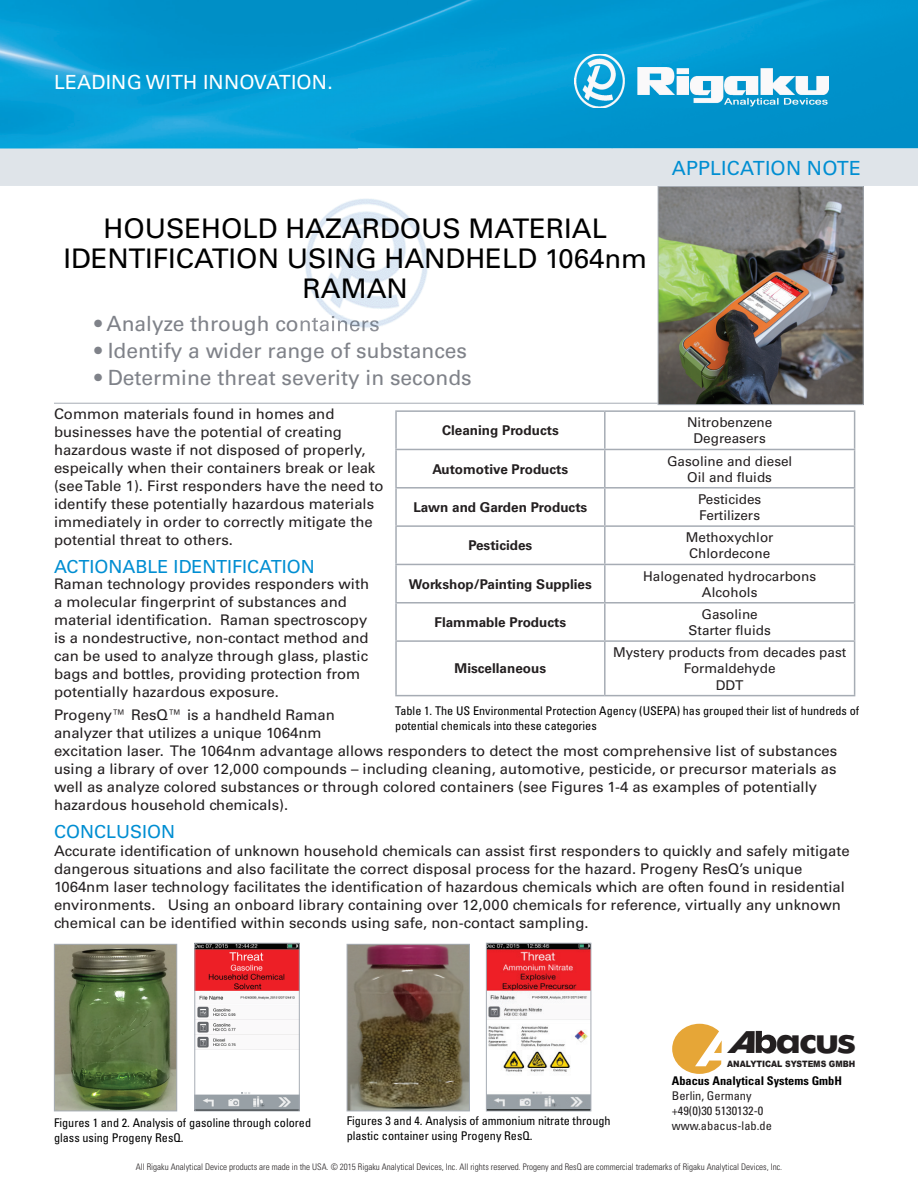
<style>
.page{position:relative;width:918px;height:1188px;background:#fff}
.page>*{position:absolute;margin:0;border:0;box-sizing:border-box;transform-origin:0 0}
.t1{font:500 35.7px "Futura BT";color:#231f20;scale:1.1 1}
.t2{font:italic 900 30.6px "Arial";color:#231f20;scale:1.15 1}
.t3{font:27px/30px "Univers";color:#000;text-align:center}
.t4{font:21px "Univers";color:#7f8289}
.t5{font:19.5px "Univers";letter-spacing:.01em;color:#fff}
.t6{font:19.5px "Univers";letter-spacing:.01em;color:#008ed2}
.t7{font:18px "Univers";color:#008ed2}
.t8{font:14.7px/18px "Univers";color:#231f20}
.t9{font:13.5px/16.2px "Univers";color:#231f20;text-align:center}
.t10{font:700 13.5px "Univers";color:#231f20}
.t11{font:condensed 12px/15px "Univers";color:#000}
.t12{font:condensed 12px/15px "Univers";color:#231f20}
.t13{font:700 condensed 12px "Univers";color:#000}
.t14{font:300 condensed 9px "Univers";color:#231f20}
.t15{font:900 8.85px "Arial";color:#231f20;scale:.88 1}
</style>
<div class="page">
<img style="left:0;top:0;width:612px;height:148px">
<div style="left:612px;top:99px;width:306px;height:49px;background:#0090c9"></div>
<div style="left:816px;top:0;width:102px;height:99px;background:#0093cc"></div>
<img style="left:612px;top:0;width:204px;height:54px">
<img style="left:305px;top:198px;width:123px;height:129px">
<img style="left:300px;top:316px;width:79px;height:16px">
<div style="left:0;top:148px;width:918px;height:38px;background:#dfe4e9"></div>
<hr style="left:54px;top:403px;width:604px;height:1px;background:#a6acb4">
<img style="left:575px;top:54px;width:253px;height:54px">
<img style="left:660px;top:188px;width:202px;height:215px">
<div style="left:658px;top:186px;width:206px;height:219px;border:1px solid #a6acb4"></div>
<img style="left:196px;top:945px;width:102px;height:164px">
<div style="left:194px;top:943px;width:106px;height:168px;border:1px solid #a6acb4"></div>
<hr style="left:854px;top:604px;width:1px;height:36px;background:#a6acb4">
<hr style="left:395px;top:410px;width:210px;height:2px;background:#a6acb4">
<hr style="left:395px;top:412px;width:2px;height:37px;background:#a6acb4">
<hr style="left:395px;top:449px;width:210px;height:1px;background:#a6acb4">
<hr style="left:395px;top:450px;width:2px;height:37px;background:#a6acb4">
<hr style="left:395px;top:487px;width:210px;height:2px;background:#a6acb4">
<hr style="left:395px;top:489px;width:2px;height:36px;background:#a6acb4">
<hr style="left:395px;top:525px;width:210px;height:2px;background:#a6acb4">
<hr style="left:395px;top:527px;width:2px;height:37px;background:#a6acb4">
<hr style="left:395px;top:564px;width:210px;height:1px;background:#a6acb4">
<hr style="left:395px;top:565px;width:2px;height:37px;background:#a6acb4">
<hr style="left:395px;top:602px;width:210px;height:2px;background:#a6acb4">
<hr style="left:395px;top:604px;width:2px;height:36px;background:#a6acb4">
<hr style="left:604px;top:604px;width:2px;height:36px;background:#a6acb4">
<hr style="left:605px;top:640px;width:250px;height:2px;background:#a6acb4">
<hr style="left:854px;top:642px;width:1px;height:53px;background:#a6acb4">
<hr style="left:605px;top:695px;width:250px;height:1px;background:#a6acb4">
<hr style="left:395px;top:640px;width:210px;height:2px;background:#a6acb4">
<hr style="left:395px;top:642px;width:2px;height:53px;background:#a6acb4">
<hr style="left:604px;top:642px;width:2px;height:53px;background:#a6acb4">
<hr style="left:395px;top:695px;width:210px;height:1px;background:#a6acb4">
<hr style="left:605px;top:410px;width:250px;height:2px;background:#a6acb4">
<hr style="left:604px;top:412px;width:2px;height:37px;background:#a6acb4">
<hr style="left:854px;top:412px;width:1px;height:37px;background:#a6acb4">
<hr style="left:605px;top:449px;width:250px;height:1px;background:#a6acb4">
<hr style="left:604px;top:450px;width:2px;height:37px;background:#a6acb4">
<hr style="left:854px;top:450px;width:1px;height:37px;background:#a6acb4">
<hr style="left:605px;top:487px;width:250px;height:2px;background:#a6acb4">
<hr style="left:604px;top:489px;width:2px;height:36px;background:#a6acb4">
<hr style="left:854px;top:489px;width:1px;height:36px;background:#a6acb4">
<hr style="left:605px;top:525px;width:250px;height:2px;background:#a6acb4">
<hr style="left:604px;top:527px;width:2px;height:37px;background:#a6acb4">
<hr style="left:854px;top:527px;width:1px;height:37px;background:#a6acb4">
<hr style="left:605px;top:564px;width:250px;height:1px;background:#a6acb4">
<hr style="left:604px;top:565px;width:2px;height:37px;background:#a6acb4">
<hr style="left:854px;top:565px;width:1px;height:37px;background:#a6acb4">
<hr style="left:605px;top:602px;width:250px;height:2px;background:#a6acb4">
<img style="left:488px;top:945px;width:101px;height:164px">
<div style="left:486px;top:943px;width:105px;height:168px;border:1px solid #a6acb4"></div>
<img style="left:56px;top:946px;width:119px;height:163px">
<div style="left:54px;top:944px;width:123px;height:167px;border:1px solid #a6acb4"></div>
<img style="left:349px;top:946px;width:119px;height:163px">
<div style="left:347px;top:944px;width:123px;height:167px;border:1px solid #a6acb4"></div>
<svg style="left:672px;top:1024px;width:50px;height:50px"></svg>
<svg style="left:756px;top:1031px;width:20px;height:23px"></svg>
<h3 class="t5" style="left:54px;top:70px;width:280px">LEADING WITH INNOVATION.</h3>
<h3 class="t3" style="left:63px;top:214px;width:585px">HOUSEHOLD HAZARDOUS MATERIAL<br>IDENTIFICATION USING HANDHELD 1064nm<br>RAMAN</h3>
<h3 class="t6" style="left:672px;top:156px;width:191px">APPLICATION NOTE</h3>
<h3 class="t4" style="left:94px;top:311px;width:287px">• Analyze through containers</h3>
<h3 class="t4" style="left:94px;top:338px;width:374px">• Identify a wider range of substances</h3>
<h3 class="t4" style="left:94px;top:365px;width:379px">• Determine threat severity in seconds</h3>
<p class="t8" style="left:54px;top:405px;width:331px">Common materials found in homes and businesses have the potential of creating hazardous waste if not disposed of properly, espeically when their containers break or leak (see Table 1). First responders have the need to identify these potentially hazardous materials immediately in order to correctly mitigate the potential threat to others.</p>
<p class="t10" style="left:442px;top:423px;width:118px">Cleaning Products</p>
<p class="t9" style="left:687px;top:414px;width:87px">Nitrobenzene<br>Degreasers</p>
<p class="t10" style="left:433px;top:461px;width:137px">Automotive Products</p>
<p class="t9" style="left:667px;top:453px;width:127px">Gasoline and diesel<br>Oil and fluids</p>
<p class="t10" style="left:413px;top:499px;width:175px">Lawn and Garden Products</p>
<p class="t9" style="left:698px;top:491px;width:65px;text-align:left">Pesticides<br>Fertilizers</p>
<p class="t10" style="left:468px;top:538px;width:65px">Pesticides</p>
<p class="t9" style="left:686px;top:529px;width:89px;text-align:left">Methoxychlor<br>Chlordecone</p>
<p class="t10" style="left:409px;top:576px;width:184px">Workshop/Painting Supplies</p>
<p class="t9" style="left:643px;top:568px;width:175px">Halogenated hydrocarbons<br>Alcohols</p>
<p class="t10" style="left:435px;top:614px;width:133px">Flammable Products</p>
<p class="t9" style="left:689px;top:606px;width:84px">Gasoline<br>Starter fluids</p>
<p class="t10" style="left:455px;top:661px;width:93px">Miscellaneous</p>
<p class="t7" style="left:54px;top:556px;width:262px">ACTIONABLE IDENTIFICATION</p>
<p class="t8" style="left:54px;top:575px;width:317px">Raman technology provides responders with a molecular fingerprint of substances and material identification. Raman spectroscopy is a nondestructive, non-contact method and can be used to analyze through glass, plastic bags and bottles, providing protection from potentially hazardous exposure.</p>
<p class="t8" style="left:54px;top:706px;width:785px">Progeny™ ResQ™ is a handheld Raman<br>analyzer that utilizes a unique 1064nm<br>excitation laser. The 1064nm advantage allows responders to detect the most comprehensive list of substances using a library of over 12,000 compounds – including cleaning, automotive, pesticide, or precursor materials as well as analyze colored substances or through colored containers (see Figures 1-4 as examples of potentially hazardous household chemicals).</p>
<p class="t9" style="left:613px;top:644px;width:235px">Mystery products from decades past<br>Formaldehyde<br>DDT</p>
<p class="t11" style="left:395px;top:704px;width:466px">Table 1. The US Environmental Protection Agency (USEPA) has grouped their list of hundreds of potential chemicals into these categories</p>
<p class="t7" style="left:54px;top:820px;width:123px">CONCLUSION</p>
<p class="t8" style="left:54px;top:841px;width:797px">Accurate identification of unknown household chemicals can assist first responders to quickly and safely mitigate dangerous situations and also facilitate the correct disposal process for the hazard. Progeny ResQ’s unique 1064nm laser technology facilitates the identification of hazardous chemicals which are often found in residential environments. Using an onboard library containing over 12,000 chemicals for reference, virtually any unknown chemical can be identified within seconds using safe, non-contact sampling.</p>
<p class="t11" style="left:54px;top:1115px;width:259px">Figures 1 and 2. Analysis of gasoline through colored glass using Progeny ResQ.</p>
<p class="t11" style="left:347px;top:1113px;width:265px">Figures 3 and 4. Analysis of ammonium nitrate through plastic container using Progeny ResQ.</p>
<h2 class="t2" style="left:727px;top:1025px;width:25px">A</h2>
<p class="t15" style="left:727px;top:1059px;width:147px">ANALYTICAL SYSTEMS GMBH</p>
<h1 class="t1" style="left:776px;top:1020px;width:75px">acus</h1>
<p class="t13" style="left:672px;top:1074px;width:172px">Abacus Analytical Systems GmbH</p>
<p class="t12" style="left:672px;top:1088px;width:102px">Berlin, Germany +49(0)30 5130132-0 www.abacus-lab.de</p>
<p class="t14" style="left:136px;top:1161px;width:648px">All Rigaku Analytical Device products are made in the USA. © 2015 Rigaku Analytical Devices, Inc. All rights reserved. Progeny and ResQ are commercial trademarks of Rigaku Analytical Devices, Inc.</p>
</div>
